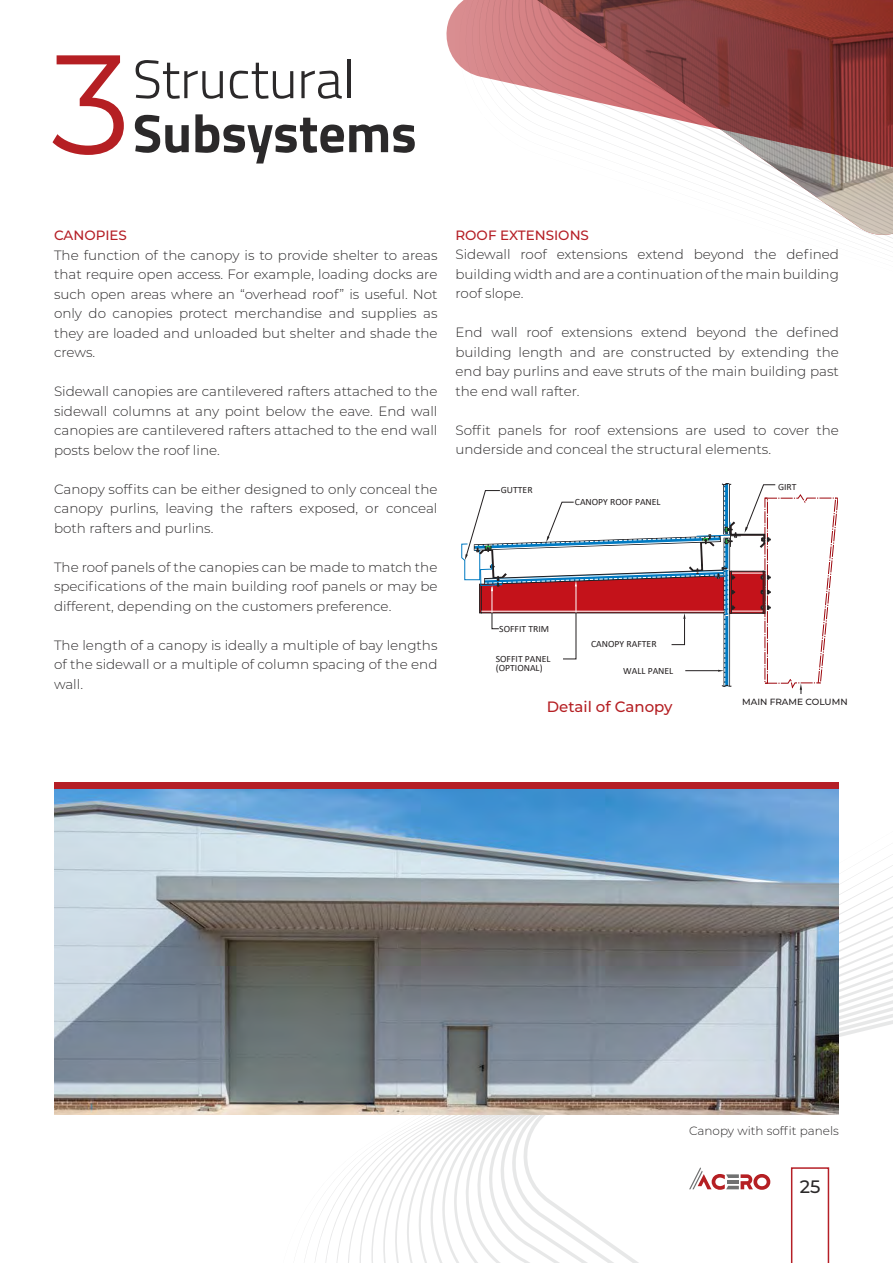
<style>
.page{position:relative;width:893px;height:1263px;background:#fff}
.page>*{position:absolute;margin:0;border:0;box-sizing:border-box;transform-origin:0 0}
.t1{font:300 54px "Titillium";color:#2b292a}
.t2{font:700 54px "Titillium";color:#2b292a}
.t3{font:500 18px "Montserrat";color:#2b292a}
.t4{font:500 15px "Montserrat";color:#b51f23}
.t5{font:700 14.25px "Calibri";color:#b6181d}
.t6{font:300 13.5px/19.5px "Montserrat";color:#2b292a;text-align:justify}
.t7{font:500 13.5px "Montserrat";color:#b51f26}
.t8{font:300 12px "Montserrat";color:#2b292a}
.t9{font:9.6px/9.6px "Calibri";color:#231f20}
.t10{font:500 9px "Montserrat";color:#231f20}
</style>
<div class="page">
<svg style="left:275px;top:690px;width:618px;height:573px"></svg>
<svg style="left:791px;top:1167px;width:38px;height:96px"></svg>
<svg style="left:461px;top:483px;width:377px;height:207px"></svg>
<img style="left:752px;top:198px;width:141px;height:38px">
<svg style="left:446px;top:0;width:447px;height:198px"></svg>
<img style="left:54px;top:789px;width:785px;height:325px">
<div style="left:54px;top:783px;width:785px;height:6px;background:#b51f26"></div>
<svg style="left:52px;top:55px;width:72px;height:100px"></svg>
<svg style="left:689px;top:1167px;width:81px;height:23px"></svg>
<h1 class="t1" style="left:133px;top:40px;width:223px">Structural</h1>
<h1 class="t2" style="left:133px;top:92px;width:285px">Subsystems</h1>
<p class="t7" style="left:54px;top:226px;width:74px">CANOPIES</p>
<p class="t6" style="left:54px;top:245px;width:385px">The function of the canopy is to provide shelter to areas that require open access. For example, loading docks are such open areas where an “overhead roof” is useful. Not only do canopies protect merchandise and supplies as they are loaded and unloaded but shelter and shade the crews.</p>
<p class="t6" style="left:54px;top:381px;width:385px">Sidewall canopies are cantilevered rafters attached to the sidewall columns at any point below the eave. End wall canopies are cantilevered rafters attached to the end wall posts below the roof line.</p>
<p class="t6" style="left:54px;top:478px;width:385px">Canopy soffits can be either designed to only conceal the canopy purlins, leaving the rafters exposed, or conceal both rafters and purlins.</p>
<p class="t6" style="left:54px;top:556px;width:385px">The roof panels of the canopies can be made to match the specifications of the main building roof panels or may be different, depending on the customers preference.</p>
<p class="t6" style="left:54px;top:634px;width:385px">The length of a canopy is ideally a multiple of bay lengths of the sidewall or a multiple of column spacing of the end wall.</p>
<p class="t7" style="left:455px;top:226px;width:135px">ROOF EXTENSIONS</p>
<p class="t6" style="left:455px;top:244px;width:385px">Sidewall roof extensions extend beyond the defined building width and are a continuation of the main building roof slope.</p>
<p class="t6" style="left:455px;top:322px;width:385px">End wall roof extensions extend beyond the defined building length and are constructed by extending the end bay purlins and eave struts of the main building past the end wall rafter.</p>
<p class="t6" style="left:455px;top:420px;width:385px">Soffit panels for roof extensions are used to cover the underside and conceal the structural elements.</p>
<p class="t9" style="left:501px;top:485px;width:33px">GUTTER</p>
<p class="t9" style="left:575px;top:497px;width:87px">CANOPY ROOF PANEL</p>
<p class="t9" style="left:499px;top:624px;width:51px">SOFFIT TRIM</p>
<p class="t9" style="left:496px;top:653px;width:56px">SOFFIT PANEL (OPTIONAL)</p>
<p class="t9" style="left:591px;top:639px;width:67px">CANOPY RAFTER</p>
<p class="t9" style="left:623px;top:666px;width:52px">WALL PANEL</p>
<p class="t9" style="left:778px;top:482px;width:20px">GIRT</p>
<p class="t5" style="left:568px;top:691px;width:47px">Canopy</p>
<p class="t4" style="left:547px;top:696px;width:127px">Detail of Canopy</p>
<p class="t10" style="left:742px;top:695px;width:107px">MAIN FRAME COLUMN</p>
<p class="t8" style="left:689px;top:1123px;width:151px">Canopy with soffit panels</p>
<h2 class="t3" style="left:800px;top:1174px;width:22px">25</h2>
</div>
